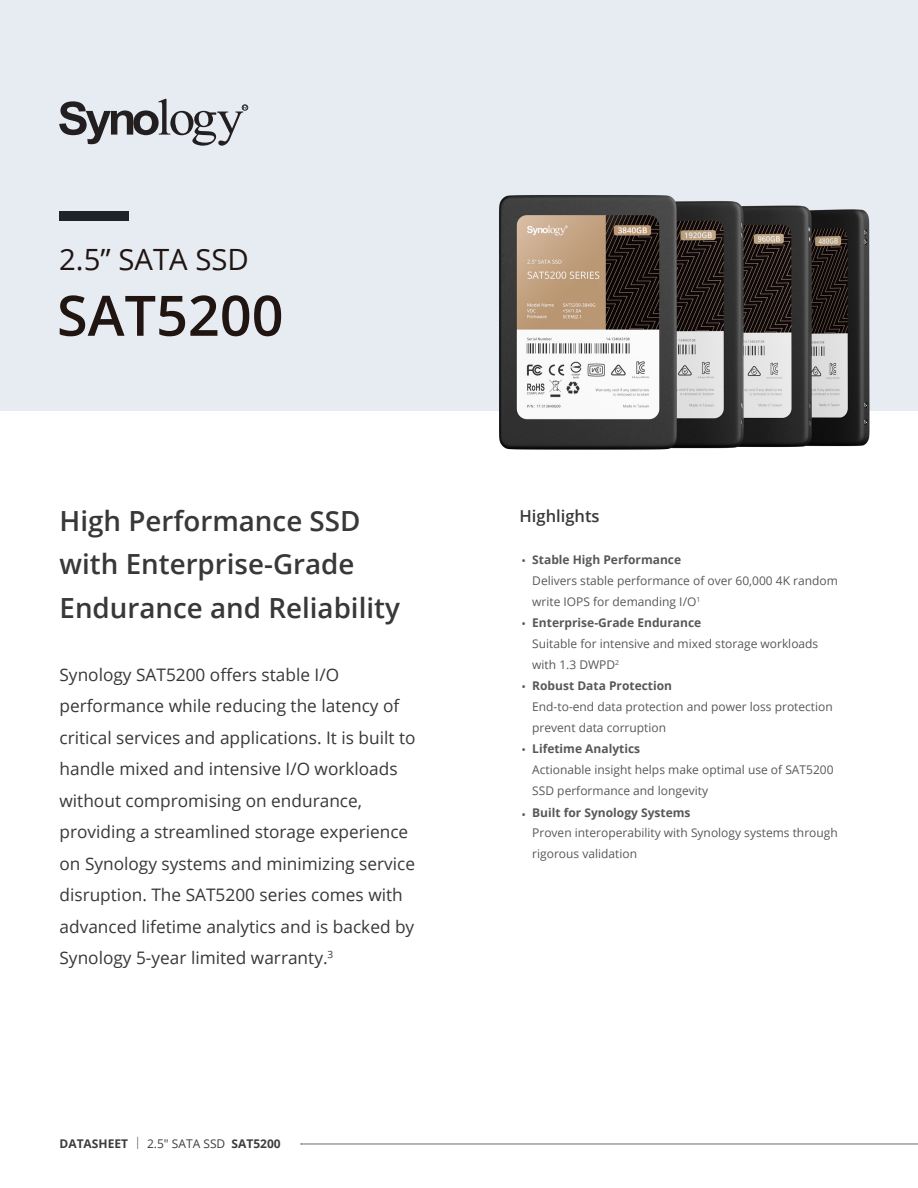
<style>
.page{position:relative;width:918px;height:1188px;background:#fff}
.page>*{position:absolute;margin:0;border:0;box-sizing:border-box;transform-origin:0 0}
.Model_Name{font:600 55.8px "Open Sans";color:#211512}
.Product_Type{font:29.25px "Open Sans";color:#211512}
.Introduction_Title{font:600 27.75px/43.5px "Open Sans";color:#383839}
.Introduction{font:17.25px/31.5px "Open Sans";color:#383839}
.Selling_Title{font:600 16.5px "Open Sans";color:#383839}
.t1{font:12px/21px "Open Sans";color:#57585a}
.t2{font:700 12px "Open Sans";color:#3e3e3f}
.s1{font-weight:300}
.s2{font-weight:400}
.s3{font-weight:700}
</style>
<div class="page">
<div style="left:0;top:0;width:918px;height:410px;background:#e6ecf2"></div>
<div style="left:59px;top:211px;width:70px;height:10px;background:#1d232a"></div>
<svg style="left:59px;top:99px;width:189px;height:47px"></svg>
<hr style="left:301px;top:1144px;width:617px;height:1px;background:#6c6d70">
<img style="left:497px;top:195px;width:375px;height:255px">
<p class="Product_Type" style="left:59px;top:240px;width:191px">2.5” SATA SSD</p>
<p class="Model_Name" style="left:57px;top:277px;width:228px">SAT5200</p>
<p class="Introduction_Title" style="left:60px;top:498px;width:342px">High Performance SSD with Enterprise-Grade<br>Endurance and Reliability</p>
<p class="Introduction" style="left:60px;top:658px;width:357px">Synology SAT5200 offers stable I/O performance while reducing the latency of critical services and applications. It is built to handle mixed and intensive I/O workloads without compromising on endurance, providing a streamlined storage experience on Synology systems and minimizing service disruption. The SAT5200 series comes with advanced lifetime analytics and is backed by Synology 5-year limited warranty.<sup>3</sup></p>
<p class="t2" style="left:60px;top:1135px;width:223px">DATASHEET <span class="s1">|</span> <span class="s2">2.5" SATA SSD</span> SAT5200</p>
<p class="Selling_Title" style="left:520px;top:505px;width:82px">Highlights</p>
<p class="t1" style="left:532px;top:549px;width:307px;text-indent:-11px">• <span class="s3">Stable High Performance<br></span>Delivers stable performance of over 60,000 4K random write IOPS for demanding I/O<sup>1</sup></p>
<p class="t1" style="left:532px;top:612px;width:288px;text-indent:-11px">• <span class="s3">Enterprise-Grade Endurance<br></span>Suitable for intensive and mixed storage workloads with 1.3 DWPD<sup>2</sup></p>
<p class="t1" style="left:532px;top:675px;width:302px;text-indent:-11px">• <span class="s3">Robust Data Protection<br></span>End-to-end data protection and power loss protection prevent data corruption</p>
<p class="t1" style="left:532px;top:738px;width:303px;text-indent:-11px">• <span class="s3">Lifetime Analytics<br></span>Actionable insight helps make optimal use of SAT5200<br>SSD performance and longevity</p>
<p class="t1" style="left:532px;top:803px;width:307px;line-height:19.6px;text-indent:-11px">• <span class="s3">Built for Synology Systems<br></span>Proven interoperability with Synology systems through</p>
<p class="t1" style="left:532px;top:843px;width:106px">rigorous validation</p>
</div>
